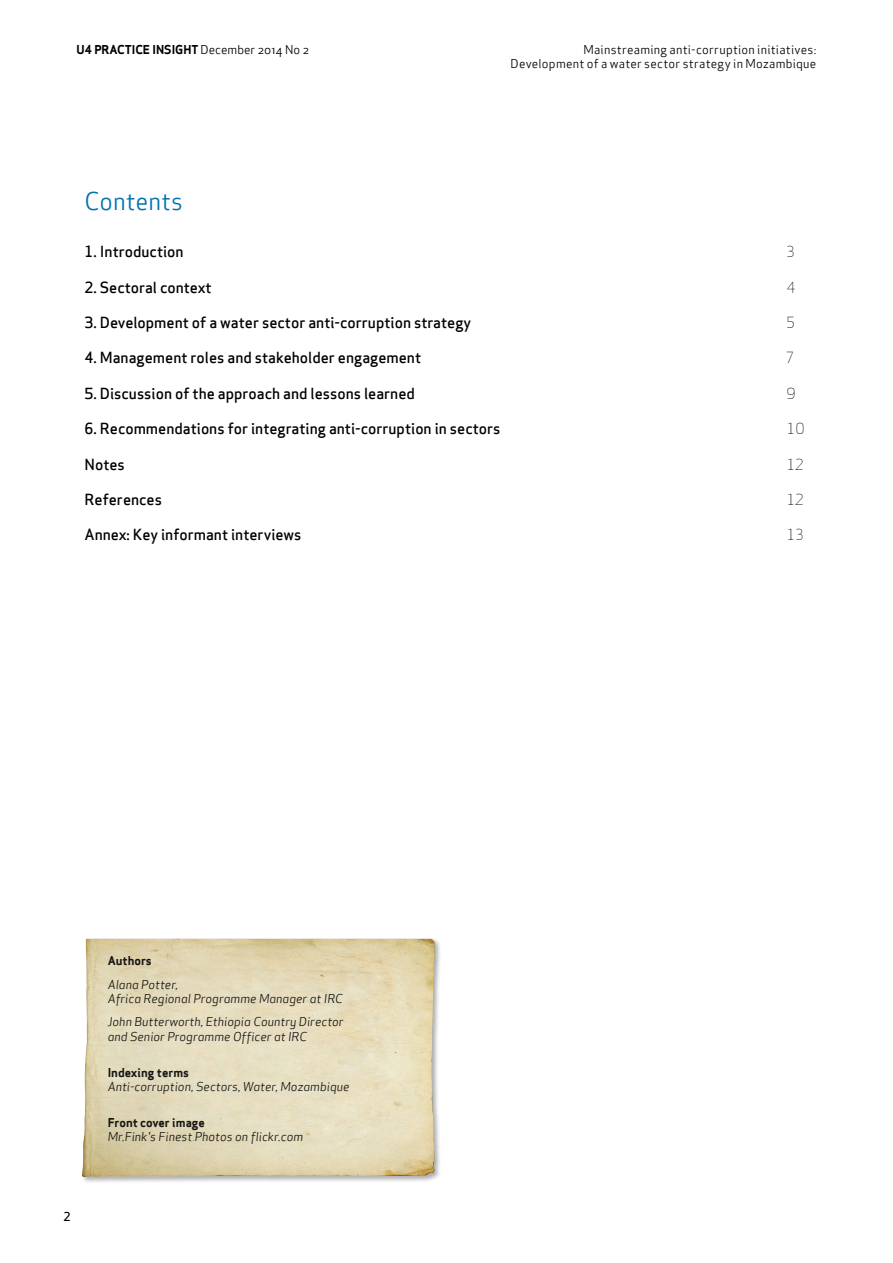
<style>
.page{position:relative;width:893px;height:1263px;background:#fff}
.page>*{position:absolute;margin:0;border:0;box-sizing:border-box;transform-origin:0 0}
.t1{font:24px "Apex Sans Book T";color:#0072b1}
.t2{font:15px "Apex Sans Medium T";color:#000}
.t3{font:15px "Apex Sans Light T";color:#000}
.t4{font:12px/14.4px "Apex Sans Book Italic T";color:#000}
.t5{font:12px/14.5px "Apex Sans Book ST";letter-spacing:.02em;color:#000;text-align:right}
.t6{font:12px "Apex Sans Bold T";color:#000}
.t7{font:12px "Apex Sans Medium T";color:#000}
.s1{font-family:"Apex Sans Book ST"}
</style>
<div class="page">
<div style="left:81px;top:939px;width:361px;height:245px;background:#000;opacity:.33"></div>
<img style="left:82px;top:939px;width:353px;height:238px">
<p class="t6" style="left:77px;top:41px;width:234px">U4 PRACTICE INSIGHT <span class="s1">December 2014 No 2</span></p>
<p class="t5" style="left:511px;top:42px;width:307px">Mainstreaming anti-corruption initiatives:<br>Development of a water sector strategy in Mozambique</p>
<h1 class="t1" style="left:85px;top:186px;width:100px">Contents</h1>
<p class="t2" style="left:85px;top:242px;width:101px">1. Introduction</p>
<p class="t3" style="left:787px;top:242px;width:10px">3</p>
<p class="t2" style="left:85px;top:277px;width:129px">2. Sectoral context</p>
<p class="t3" style="left:787px;top:277px;width:10px">4</p>
<p class="t2" style="left:85px;top:313px;width:388px">3. Development of a water sector anti-corruption strategy</p>
<p class="t3" style="left:787px;top:313px;width:9px">5</p>
<p class="t2" style="left:85px;top:348px;width:338px">4. Management roles and stakeholder engagement</p>
<p class="t3" style="left:787px;top:348px;width:8px">7</p>
<p class="t2" style="left:85px;top:384px;width:332px">5. Discussion of the approach and lessons learned</p>
<p class="t3" style="left:787px;top:384px;width:11px">9</p>
<p class="t2" style="left:85px;top:419px;width:417px">6. Recommendations for integrating anti-corruption in sectors</p>
<p class="t3" style="left:787px;top:419px;width:19px">10</p>
<p class="t2" style="left:85px;top:454px;width:42px">Notes</p>
<p class="t3" style="left:787px;top:454px;width:19px">12</p>
<p class="t2" style="left:85px;top:490px;width:79px">References</p>
<p class="t3" style="left:787px;top:490px;width:19px">12</p>
<p class="t2" style="left:85px;top:525px;width:218px">Annex: Key informant interviews</p>
<p class="t3" style="left:787px;top:525px;width:19px">13</p>
<p class="t7" style="left:63px;top:1209px;width:9px">2</p>
<p class="t6" style="left:108px;top:953px;width:46px">Authors</p>
<p class="t4" style="left:108px;top:977px;width:237px">Alana Potter,<br>Africa Regional Programme Manager at IRC</p>
<p class="t4" style="left:108px;top:1015px;width:238px">John Butterworth, Ethiopia Country Director and Senior Programme Officer at IRC</p>
<p class="t6" style="left:108px;top:1064px;width:83px">Indexing terms</p>
<p class="t4" style="left:108px;top:1079px;width:243px">Anti-corruption, Sectors, Water, Mozambique</p>
<p class="t6" style="left:108px;top:1114px;width:99px">Front cover image</p>
<p class="t4" style="left:108px;top:1129px;width:197px">Mr.Fink's Finest Photos on flickr.com</p>
</div>
